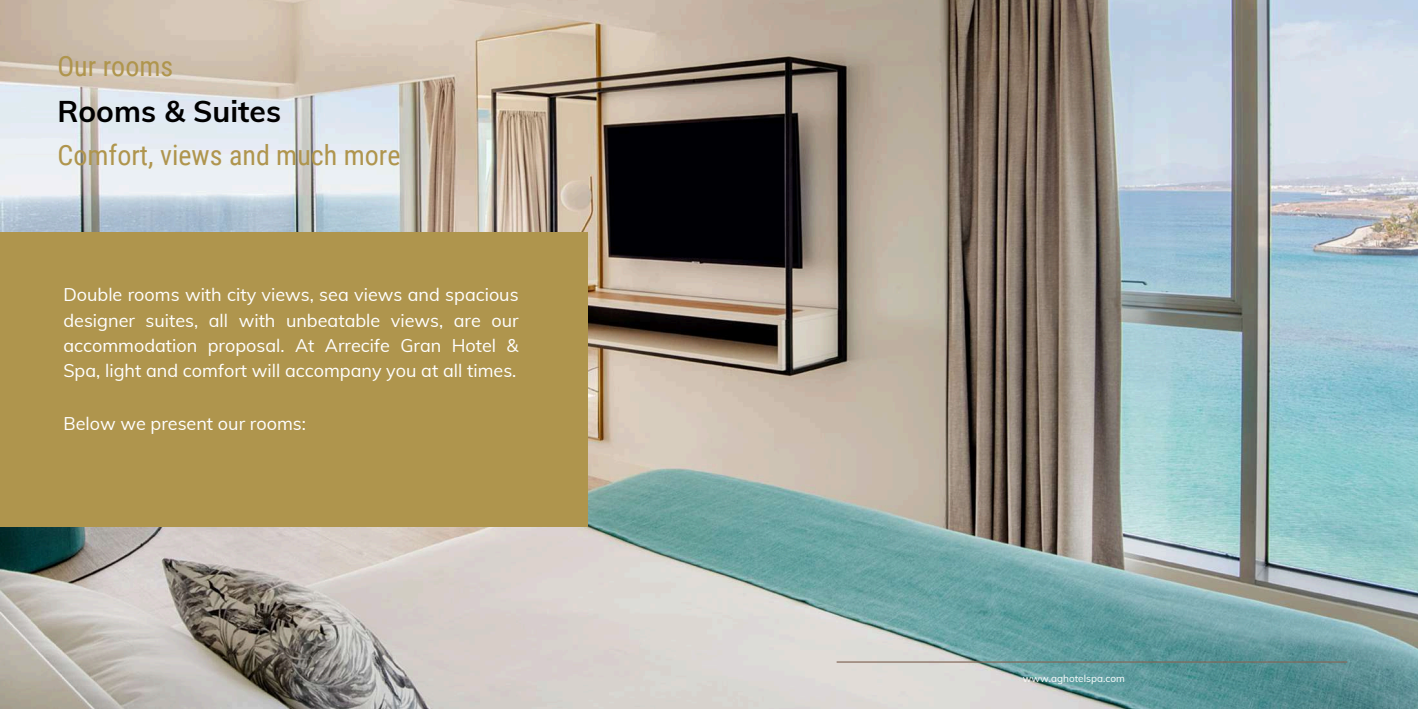
<style>
.page{position:relative;width:1418px;height:709px;background:#fff}
.page>*{position:absolute;margin:0;border:0;box-sizing:border-box;transform-origin:0 0}
.t1{font:700 30px "Muli";color:#000}
.t2{font:28px "Roboto Condensed";color:#af954d}
.t3{font:18px/25.2px "Muli";color:#fff;text-align:justify}
.t4{font:10px "Muli";color:#fff}
</style>
<div class="page">
<img style="left:0;top:0;width:1417px;height:709px">
<div style="left:0;top:232px;width:587px;height:295px;background:#af954d"></div>
<hr style="left:836px;top:661px;width:510px;height:1px;background:#826758">
<h2 class="t2" style="left:57px;top:50px;width:117px">Our rooms</h2>
<h1 class="t1" style="left:57px;top:92px;width:225px">Rooms &amp; Suites</h1>
<h2 class="t2" style="left:57px;top:139px;width:344px">Comfort, views and much more</h2>
<p class="t3" style="left:63px;top:282px;width:456px">Double rooms with city views, sea views and spacious designer suites, all with unbeatable views, are our accommodation proposal. At Arrecife Gran Hotel &amp; Spa, light and comfort will accompany you at all times.</p>
<p class="t3" style="left:63px;top:411px;width:244px">Below we present our rooms:</p>
<p class="t4" style="left:1022px;top:672px;width:104px">www.aghotelspa.com</p>
</div>
